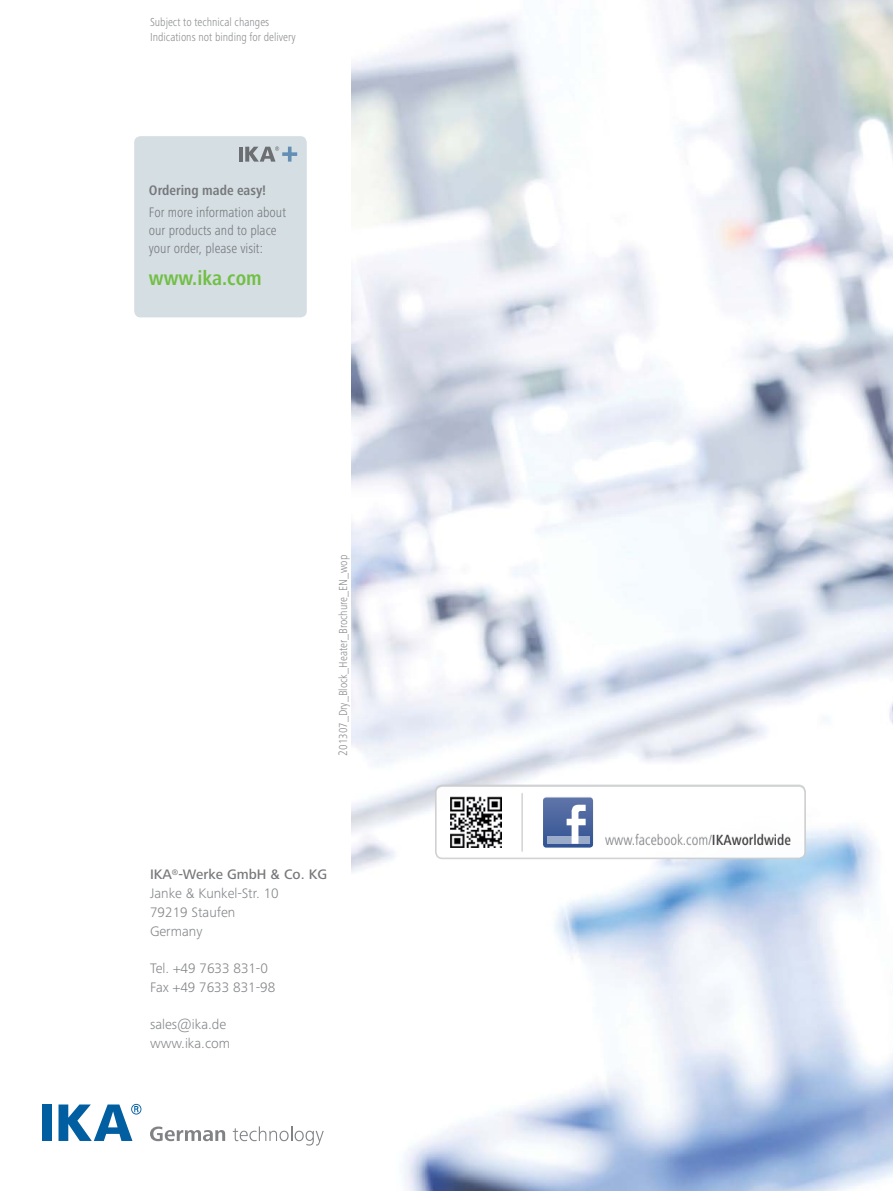
<style>
.page{position:relative;width:893px;height:1191px;background:#fff}
.page>*{position:absolute;margin:0;border:0;box-sizing:border-box;transform-origin:0 0}
.t1{font:700 condensed 21px "Frutiger Next IKA";color:#72bf44}
.t2{font:300 condensed 15px "Frutiger Next IKA";color:#808285}
.t3{font:300 14.25px/18.8px "Frutiger Next IKA";color:#838588}
.t4{font:300 condensed 14.25px/18px "Frutiger Next IKA";color:#77787b}
.t5{font:700 condensed 14.25px "Frutiger Next IKA";color:#77787b}
.t6{font:300 condensed 12px/15px "Frutiger Next IKA";color:#8a8c8e}
.s1{font-size:12.75px}
.s2{font-weight:500;color:#77787b}
.s3{font-weight:500;color:#414042}
</style>
<div class="page">
<img style="left:352px;top:0;width:541px;height:1191px">
<div style="left:134px;top:136px;width:173px;height:181px;background:#d4dee3;border-radius:6px"></div>
<hr style="left:239px;top:147px;width:3px;height:15px;background:#6d6e71">
<svg style="left:245px;top:146px;width:34px;height:16px"></svg>
<svg style="left:282px;top:152px;width:15px;height:4px"></svg>
<hr style="left:288px;top:147px;width:3px;height:15px;background:#648fb5">
<div style="left:42px;top:1104px;width:10px;height:37px;background:#005ea1"></div>
<svg style="left:59px;top:1103px;width:82px;height:38px"></svg>
<svg style="left:150px;top:1126px;width:75px;height:15px"></svg>
<svg style="left:233px;top:1126px;width:91px;height:19px"></svg>
<div style="left:436px;top:786px;width:369px;height:72px;background:#fff;border-radius:6px"></div>
<div style="left:435px;top:785px;width:371px;height:74px;border:2px solid #cbcdce;border-radius:6px"></div>
<img style="left:450px;top:797px;width:51px;height:51px">
<hr style="left:521px;top:793px;width:2px;height:58px;background:#cbcdce">
<svg style="left:543px;top:797px;width:50px;height:50px;background:#7287b4"></svg>
<p class="t6" style="left:150px;top:14px;width:147px">Subject to technical changes<br>Indications not binding for delivery</p>
<p class="t5" style="left:149px;top:182px;width:119px">Ordering made easy!</p>
<p class="t4" style="left:149px;top:204px;width:139px">For more information about our products and to place your order, please visit:</p>
<h1 class="t1" style="left:149px;top:266px;width:114px">www.ika.com</h1>
<p class="t6" style="left:336px;top:756px;width:202px;rotate:-90deg"><span class="s1">2</span>01307_Dry_Block_Heater_Brochure_EN_wop</p>
<p class="t3" style="left:150px;top:865px;width:179px"><span class="s2">IKA</span><sup>®</sup><span class="s2">-Werke GmbH &amp; Co. KG<br></span>Janke &amp; Kunkel-Str. 10<br>79219 Staufen<br>Germany</p>
<p class="t3" style="left:150px;top:959px;width:127px">Tel. +49 7633 831-0<br>Fax +49 7633 831-98</p>
<p class="t3" style="left:150px;top:1015px;width:82px">sales@ika.de www.ika.com</p>
<p class="t2" style="left:605px;top:831px;width:187px">www.facebook.com/<span class="s3">IKAworldwide</span></p>
</div>
